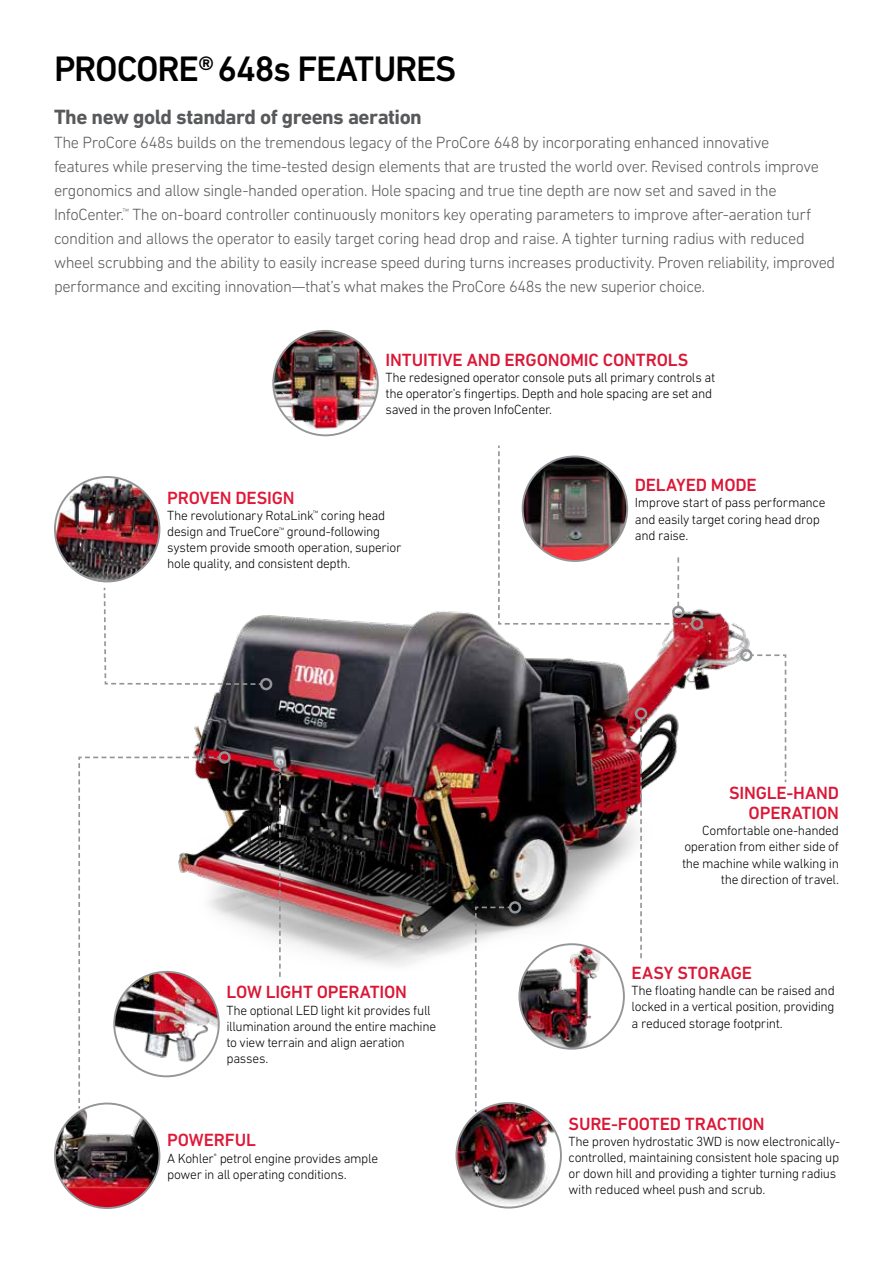
<style>
.page{position:relative;width:893px;height:1263px;background:#fff}
.page>*{position:absolute;margin:0;border:0;box-sizing:border-box;transform-origin:0 0}
.t1{font:500 36px "DIN Next LT Pro";letter-spacing:-.035em;color:#000}
.t2{font:700 21px "DIN Next LT Pro";letter-spacing:-.025em;color:#58595b}
.t3{font:500 18px/20px "DIN Next LT Pro";letter-spacing:-.01em;color:#db1736;text-align:right}
.t4{font:500 18px "DIN Next LT Pro";letter-spacing:-.01em;color:#e11837}
.t5{font:300 16.5px/24px "DIN Next LT Pro";letter-spacing:-.03em;color:#58595b}
.t6{font:300 13.5px/16.2px "DIN Next LT Pro";letter-spacing:-.025em;color:#000}
</style>
<div class="page">
<img style="left:134px;top:562px;width:619px;height:409px">
<img style="left:55px;top:477px;width:104px;height:104px;border-radius:52px">
<div style="left:54px;top:476px;width:106px;height:106px;border:2px solid #939598;border-radius:50%"></div>
<img style="left:55px;top:1103px;width:104px;height:105px;border-radius:52px">
<svg style="left:78px;top:756px;width:143px;height:354px"></svg>
<div style="left:218px;top:751px;width:13px;height:13px;border:2px solid #939598;border-radius:50%"></div>
<img style="left:519px;top:944px;width:105px;height:105px;border-radius:52px">
<div style="left:518px;top:943px;width:107px;height:107px;border:2px solid #939598;border-radius:50%"></div>
<img style="left:114px;top:972px;width:105px;height:104px;border-radius:52px">
<div style="left:113px;top:971px;width:107px;height:106px;border:2px solid #939598;border-radius:50%"></div>
<svg style="left:103px;top:586px;width:160px;height:100px"></svg>
<div style="left:260px;top:678px;width:12px;height:12px;border:2px solid #939598;border-radius:50%"></div>
<svg style="left:474px;top:906px;width:38px;height:208px"></svg>
<div style="left:509px;top:901px;width:12px;height:12px;border:2px solid #939598;border-radius:50%"></div>
<img style="left:456px;top:1103px;width:105px;height:104px;border-radius:52px">
<div style="left:455px;top:1102px;width:107px;height:106px;border:2px solid #939598;border-radius:50%"></div>
<svg style="left:279px;top:768px;width:2px;height:209px"></svg>
<div style="left:274px;top:756px;width:12px;height:12px;border:2px solid #939598;border-radius:50%"></div>
<svg style="left:640px;top:720px;width:2px;height:238px"></svg>
<div style="left:635px;top:707px;width:12px;height:13px;border:2px solid #939598;border-radius:50%"></div>
<img style="left:273px;top:331px;width:105px;height:102px">
<div style="left:272px;top:330px;width:107px;height:106px;border:2px solid #939598;border-radius:50%"></div>
<svg style="left:497px;top:445px;width:197px;height:180px"></svg>
<div style="left:691px;top:618px;width:12px;height:12px;border:2px solid #939598;border-radius:50%"></div>
<svg style="left:750px;top:654px;width:37px;height:130px"></svg>
<div style="left:740px;top:649px;width:12px;height:12px;border:2px solid #939598;border-radius:50%"></div>
<h1 class="t1" style="left:54px;top:48px;width:404px">PROCORE® 648s FEATURES</h1>
<h2 class="t2" style="left:54px;top:104px;width:369px">The new gold standard of greens aeration</h2>
<p class="t5" style="left:54px;top:130px;width:783px">The ProCore 648s builds on the tremendous legacy of the ProCore 648 by incorporating enhanced innovative<br>features while preserving the time-tested design elements that are trusted the world over. Revised controls improve ergonomics and allow single-handed operation. Hole spacing and true tine depth are now set and saved in the InfoCenter.<sup>™</sup> The on-board controller continuously monitors key operating parameters to improve after-aeration turf condition and allows the operator to easily target coring head drop and raise. A tighter turning radius with reduced wheel scrubbing and the ability to easily increase speed during turns increases productivity. Proven reliability, improved performance and exciting innovation—that’s what makes the ProCore 648s the new superior choice.</p>
<h3 class="t3" style="left:385px;top:349px;width:304px">INTUITIVE AND ERGONOMIC CONTROLS</h3>
<p class="t6" style="left:385px;top:369px;width:331px">The redesigned operator console puts all primary controls at the operator’s fingertips. Depth and hole spacing are set and saved in the proven InfoCenter.</p>
<h3 class="t4" style="left:167px;top:487px;width:129px">PROVEN DESIGN</h3>
<p class="t6" style="left:167px;top:507px;width:236px">The revolutionary RotaLink<sup>™</sup> coring head design and TrueCore<sup>™</sup> ground-following system provide smooth operation, superior hole quality, and consistent depth.</p>
<h3 class="t3" style="left:226px;top:982px;width:182px">LOW LIGHT OPERATION</h3>
<p class="t6" style="left:226px;top:1002px;width:211px">The optional LED light kit provides full illumination around the entire machine to view terrain and align aeration passes.</p>
<h3 class="t4" style="left:167px;top:1130px;width:90px">POWERFUL</h3>
<p class="t6" style="left:167px;top:1150px;width:212px">A Kohler<sup>®</sup> petrol engine provides ample power in all operating conditions.</p>
<h3 class="t3" style="left:635px;top:475px;width:123px">DELAYED MODE</h3>
<p class="t6" style="left:635px;top:494px;width:192px">Improve start of pass performance and easily target coring head drop and raise.</p>
<h3 class="t3" style="left:729px;top:783px;width:111px">SINGLE-HAND<br>OPERATION</h3>
<p class="t6" style="left:682px;top:822px;width:158px;text-align:right">Comfortable one-handed operation from either side of the machine while walking in the direction of travel.</p>
<h3 class="t3" style="left:632px;top:963px;width:122px">EASY STORAGE</h3>
<p class="t6" style="left:632px;top:982px;width:205px;text-align:justify">The floating handle can be raised and locked in a vertical position, providing a reduced storage footprint.</p>
<h3 class="t3" style="left:569px;top:1113px;width:198px">SURE-FOOTED TRACTION</h3>
<p class="t6" style="left:569px;top:1133px;width:273px">The proven hydrostatic 3WD is now electronically&shy;controlled, maintaining consistent hole spacing up or down hill and providing a tighter turning radius with reduced wheel push and scrub.</p>
</div>
